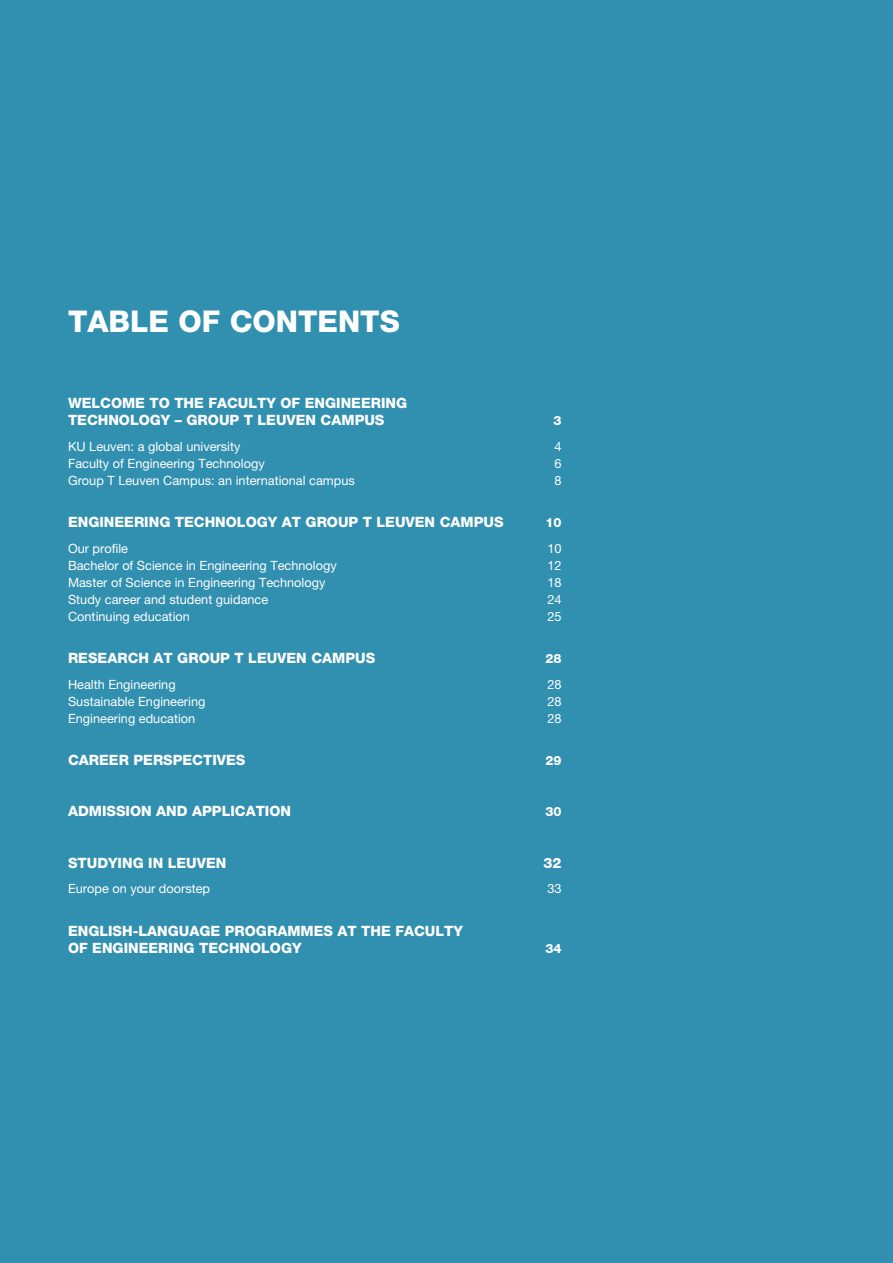
<style>
.page{position:relative;width:893px;height:1263px;background:#318fb0}
.page>*{position:absolute;margin:0;border:0;box-sizing:border-box;transform-origin:0 0}
.t1{font:800 30px "Helvetica Neue LT Std";color:#fff}
.t2{font:800 14.25px/17px "Helvetica Neue LT Std";color:#fff}
.t3{font:12.75px "Helvetica Neue LT Std";color:#fff}
.t4{font:800 12.75px "Helvetica Neue LT Std";color:#fff}
</style>
<div class="page">
<h1 class="t1" style="left:68px;top:303px;width:333px">TABLE OF CONTENTS</h1>
<p class="t2" style="left:68px;top:395px;width:341px">WELCOME TO THE FACULTY OF ENGINEERING<br>TECHNOLOGY – GROUP T LEUVEN CAMPUS</p>
<p class="t4" style="left:554px;top:413px;width:10px">3</p>
<p class="t3" style="left:68px;top:439px;width:174px">KU Leuven: a global university</p>
<p class="t3" style="left:554px;top:439px;width:9px">4</p>
<p class="t3" style="left:68px;top:456px;width:198px">Faculty of Engineering Technology</p>
<p class="t3" style="left:554px;top:456px;width:9px">6</p>
<p class="t3" style="left:68px;top:473px;width:288px">Group T Leuven Campus: an international campus</p>
<p class="t3" style="left:554px;top:473px;width:9px">8</p>
<p class="t2" style="left:68px;top:514px;width:437px">ENGINEERING TECHNOLOGY AT GROUP T LEUVEN CAMPUS</p>
<p class="t4" style="left:545px;top:515px;width:18px">10</p>
<p class="t3" style="left:68px;top:541px;width:61px">Our profile</p>
<p class="t3" style="left:547px;top:541px;width:16px">10</p>
<p class="t3" style="left:68px;top:558px;width:270px">Bachelor of Science in Engineering Technology</p>
<p class="t3" style="left:547px;top:558px;width:16px">12</p>
<p class="t3" style="left:68px;top:575px;width:259px">Master of Science in Engineering Technology</p>
<p class="t3" style="left:547px;top:575px;width:16px">18</p>
<p class="t3" style="left:68px;top:592px;width:202px">Study career and student guidance</p>
<p class="t3" style="left:547px;top:592px;width:16px">24</p>
<p class="t3" style="left:68px;top:609px;width:123px">Continuing education</p>
<p class="t3" style="left:547px;top:609px;width:16px">25</p>
<p class="t2" style="left:68px;top:650px;width:309px">RESEARCH AT GROUP T LEUVEN CAMPUS</p>
<p class="t4" style="left:545px;top:651px;width:18px">28</p>
<p class="t3" style="left:68px;top:677px;width:109px">Health Engineering</p>
<p class="t3" style="left:547px;top:677px;width:16px">28</p>
<p class="t3" style="left:68px;top:694px;width:139px">Sustainable Engineering</p>
<p class="t3" style="left:547px;top:694px;width:16px">28</p>
<p class="t3" style="left:68px;top:711px;width:129px">Engineering education</p>
<p class="t3" style="left:547px;top:711px;width:16px">28</p>
<p class="t2" style="left:68px;top:752px;width:179px">CAREER PERSPECTIVES</p>
<p class="t4" style="left:545px;top:753px;width:18px">29</p>
<p class="t2" style="left:68px;top:803px;width:225px">ADMISSION AND APPLICATION</p>
<p class="t4" style="left:545px;top:804px;width:18px">30</p>
<p class="t2" style="left:68px;top:854px;width:160px">STUDYING IN LEUVEN</p>
<p class="t2" style="left:544px;top:854px;width:19px">32</p>
<p class="t3" style="left:68px;top:881px;width:144px">Europe on your doorstep</p>
<p class="t3" style="left:547px;top:881px;width:16px">33</p>
<p class="t2" style="left:68px;top:922px;width:396px">ENGLISH-LANGUAGE PROGRAMMES AT THE FACULTY<br>OF ENGINEERING TECHNOLOGY</p>
<p class="t4" style="left:545px;top:940px;width:18px">34</p>
</div>
